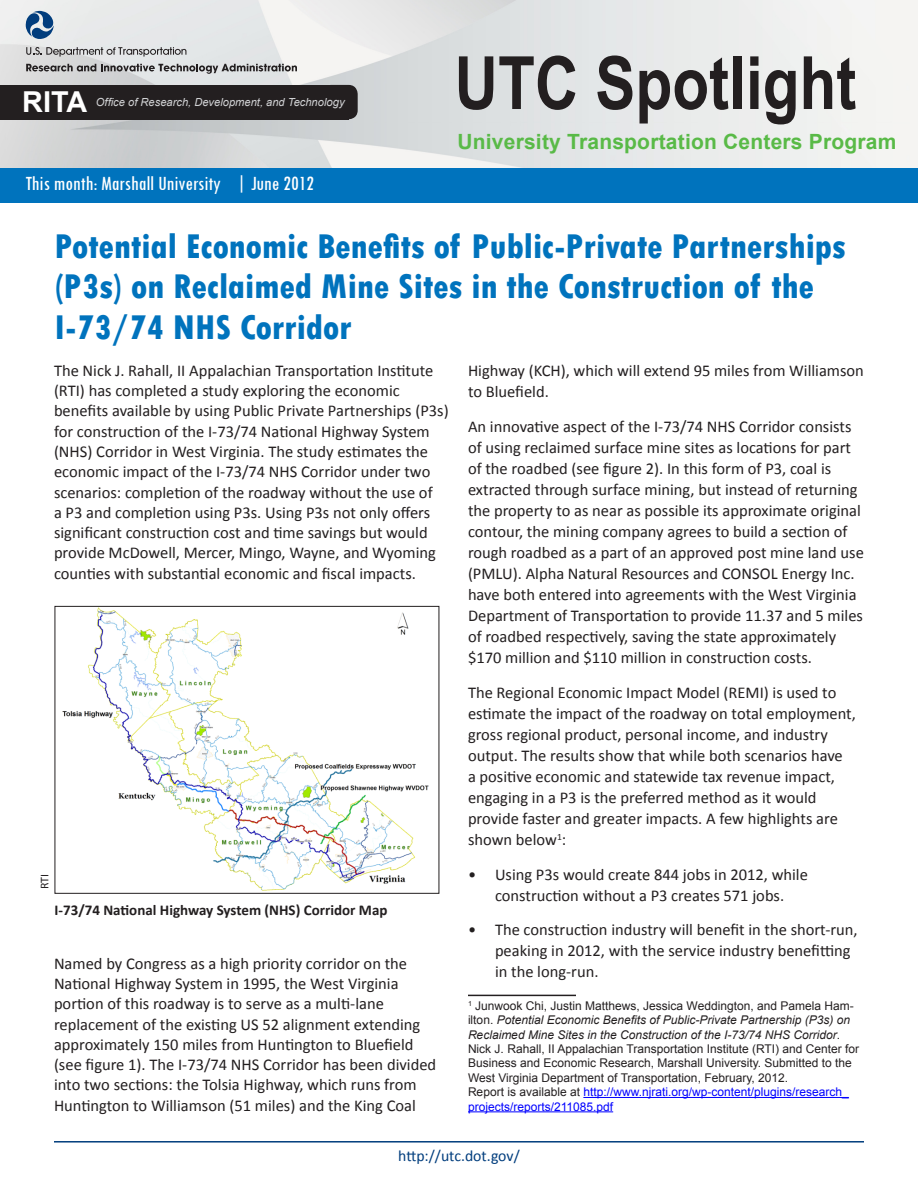
<style>
.page{position:relative;width:918px;height:1188px;background:#fff}
.page>*{position:absolute;margin:0;border:0;box-sizing:border-box;transform-origin:0 0}
.t1{font:700 73.5px "Arial Narrow";color:#231f20}
.t2{font:800 condensed 36px/40.5px "Tw Cen";color:#0073bd}
.t3{font:700 28.8px "Arial";color:#fff}
.t4{font:700 21px "Arial";letter-spacing:.01em;color:#59ba47}
.t5{font:condensed 21px "Tw Cen";color:#fff}
.Body{font:16.5px/21px "Calibri";color:#231f20}
.Body-2{font:15.75px "Calibri";letter-spacing:-.005em;color:#013d7d}
.t6{font:700 15px "Calibri";color:#231f20}
.t7{font:12px/14.4px "Arial";color:#231f20}
.t8{font:12px "Calibri";color:#231f20}
.t9{font:italic 11.1px "Arial";color:#d1d2d4}
.s1{font-size:11.4px}
.s2{font-style:italic}
.s3{color:#00f}
</style>
<div class="page">
<img style="left:0;top:0;width:918px;height:168px">
<div style="left:322px;top:85px;width:36px;height:34px;background:#231f20;border-radius:9px"></div>
<div style="left:0;top:85px;width:348px;height:34px;background:#231f20"></div>
<svg style="left:26px;top:11px;width:28px;height:29px"></svg>
<svg style="left:26px;top:47px;width:160px;height:10px;background:#b1b1b2"></svg>
<svg style="left:26px;top:64px;width:271px;height:10px;background:#9d9d9e"></svg>
<div style="left:0;top:168px;width:918px;height:34px;background:#0073bd"></div>
<hr style="left:468px;top:995px;width:108px;height:1px;background:#231f20">
<hr style="left:583px;top:1097px;width:266px;height:1px;background:#00f">
<hr style="left:468px;top:1111px;width:145px;height:1px;background:#00f">
<hr style="left:54px;top:1141px;width:810px;height:2px;background:#013d7d">
<img style="left:62px;top:608px;width:367px;height:283px">
<div style="left:55px;top:606px;width:384px;height:288px;border:1px solid #231f20"></div>
<p class="t3" style="left:22px;top:83px;width:67px">RITA</p>
<p class="t9" style="left:96px;top:95px;width:250px">Office of Research, Development, and Technol<span class="s1">ogy</span></p>
<p class="t5" style="left:26px;top:171px;width:290px">This month: Marshall University | June 2012</p>
<p class="t1" style="left:455px;top:27px;width:403px">UTC Spotlight</p>
<p class="t4" style="left:458px;top:128px;width:441px">University Transportation Centers Program</p>
<p class="t2" style="left:55px;top:226px;width:793px">Potential Economic Benefits of Public-Private Partnerships (P3s) on Reclaimed Mine Sites in the Construction of the<br>I-73/74 NHS Corridor</p>
<p class="Body" style="left:54px;top:360px;width:396px;line-height:20.2px">The Nick J. Rahall, II Appalachian Transportation Institute (RTI) has completed a study exploring the economic benefits available by using Public Private Partnerships (P3s) for construction of the I-73/74 National Highway System (NHS) Corridor in West Virginia. The study estimates the economic impact of the I-73/74 NHS Corridor under two scenarios: completion of the roadway without the use of<br>a P3 and completion using P3s. Using P3s not only offers significant construction cost and time savings but would provide McDowell, Mercer, Mingo, Wayne, and Wyoming counties with substantial economic and fiscal impacts.</p>
<p class="t8" style="left:37px;top:889px;width:17px;rotate:-90deg">RTI</p>
<p class="t6" style="left:55px;top:901px;width:334px">I-73/74 National Highway System (NHS) Corridor Map</p>
<p class="Body" style="left:54px;top:953px;width:384px;line-height:20.2px">Named by Congress as a high priority corridor on the National Highway System in 1995, the West Virginia portion of this roadway is to serve as a multi-lane replacement of the existing US 52 alignment extending approximately 150 miles from Huntington to Bluefield (see figure 1). The I-73/74 NHS Corridor has been divided into two sections: the Tolsia Highway, which runs from Huntington to Williamson (51 miles) and the King Coal</p>
<p class="Body" style="left:468px;top:360px;width:397px">Highway (KCH), which will extend 95 miles from Williamson to Bluefield.</p>
<p class="Body" style="left:468px;top:416px;width:397px">An innovative aspect of the I-73/74 NHS Corridor consists of using reclaimed surface mine sites as locations for part of the roadbed (see figure 2). In this form of P3, coal is extracted through surface mining, but instead of returning the property to as near as possible its approximate original contour, the mining company agrees to build a section of rough roadbed as a part of an approved post mine land use (PMLU). Alpha Natural Resources and CONSOL Energy Inc. have both entered into agreements with the West Virginia Department of Transportation to provide 11.37 and 5 miles of roadbed respectively, saving the state approximately $170 million and $110 million in construction costs.</p>
<p class="Body" style="left:468px;top:682px;width:389px">The Regional Economic Impact Model (REMI) is used to estimate the impact of the roadway on total employment, gross regional product, personal income, and industry output. The results show that while both scenarios have<br>a positive economic and statewide tax revenue impact, engaging in a P3 is the preferred method as it would provide faster and greater impacts. A few highlights are shown below<sup>1</sup>:</p>
<p class="Body" style="left:468px;top:864px;width:341px;text-align:center">• Using P3s would create 844 jobs in 2012, while construction without a P3 creates 571 jobs.</p>
<p class="Body" style="left:495px;top:919px;width:364px;text-indent:-27px">• The construction industry will benefit in the short-run, peaking in 2012, with the service industry benefitting in the long-run.</p>
<p class="t7" style="left:468px;top:999px;width:393px"><sup>1</sup> Junwook Chi, Justin Matthews, Jessica Weddington, and Pamela Ham&shy;ilton. <span class="s2">Potential Economic Benefits of Public-Private Partnership (P3s) on Reclaimed Mine Sites in the Construction of the I-73/74 NHS Corridor</span>.<br>Nick J. Rahall, II Appalachian Transportation Institute (RTI) and Center for Business and Economic Research, Marshall University. Submitted to the West Virginia Department of Transportation, February, 2012.<br>Report is available at <span class="s3">http://www.njrati.org/wp-content/plugins/research_ projects/reports/211085.pdf</span></p>
<p class="Body-2" style="left:398px;top:1146px;width:123px">http://utc.dot.gov/</p>
</div>
